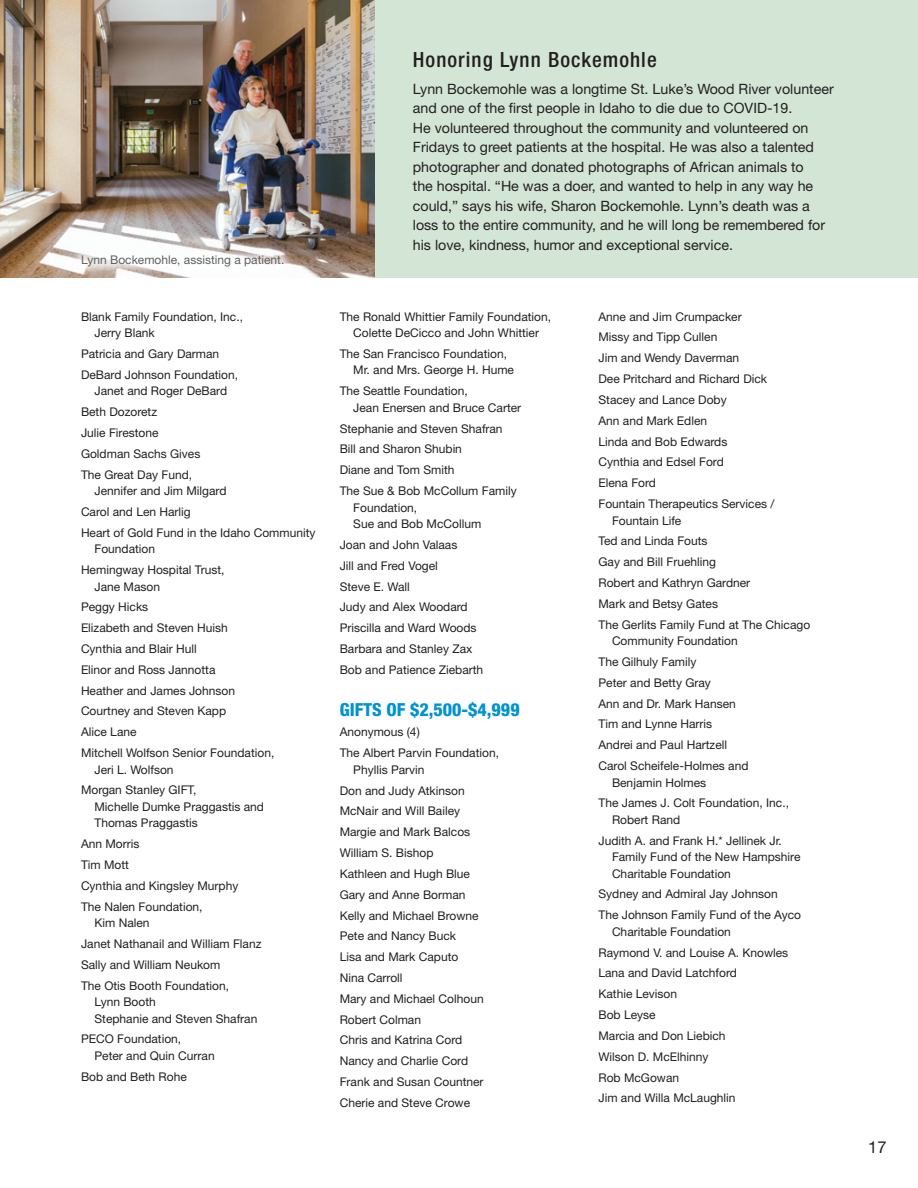
<style>
.page{position:relative;width:918px;height:1188px;background:#fff}
.page>*{position:absolute;margin:0;border:0;box-sizing:border-box;transform-origin:0 0}
.Pullout_Title{font:500 condensed 21px "Helvetica Neue LT Pro";letter-spacing:.05em;color:#231f20}
.Donor_List_Header{font:800 condensed 18px "Helvetica Neue LT Pro";color:#0093d0}
.t1{font:16.5px "Helvetica Neue LT Pro";color:#231f20}
.Pullout_Text{font:14.25px/19.5px "Helvetica Neue LT Pro";color:#231f20}
.Donor_List_Name{font:12px/16.5px "Helvetica Neue LT Pro";color:#231f20}
.t2{font:12px "Helvetica Neue LT Pro";color:#606060}
</style>
<div class="page">
<div style="left:370px;top:0;width:548px;height:278px;background:#d3e5d5"></div>
<img style="left:0;top:0;width:375px;height:278px">
<div style="left:73px;top:246px;width:220px;height:30px;background:#fff;opacity:.75"></div>
<p class="t2" style="left:81px;top:253px;width:205px">Lynn Bockemohle, assisting a patient.</p>
<p class="Donor_List_Name" style="left:94px;top:308px;width:150px;text-indent:-14px">Blank Family Foundation, Inc.,<br>Jerry Blank</p>
<p class="Donor_List_Name" style="left:81px;top:345px;width:140px">Patricia and Gary Darman</p>
<p class="Donor_List_Name" style="left:81px;top:366px;width:159px;text-align:center">DeBard Johnson Foundation,<br>Janet and Roger DeBard</p>
<p class="Donor_List_Name" style="left:81px;top:403px;width:78px">Beth Dozoretz</p>
<p class="Donor_List_Name" style="left:81px;top:424px;width:79px">Julie Firestone</p>
<p class="Donor_List_Name" style="left:81px;top:445px;width:121px">Goldman Sachs Gives</p>
<p class="Donor_List_Name" style="left:94px;top:466px;width:134px;text-indent:-14px">The Great Day Fund,<br>Jennifer and Jim Milgard</p>
<p class="Donor_List_Name" style="left:81px;top:503px;width:111px">Carol and Len Harlig</p>
<p class="Donor_List_Name" style="left:94px;top:524px;width:223px;text-indent:-14px">Heart of Gold Fund in the Idaho Community<br>Foundation</p>
<p class="Donor_List_Name" style="left:94px;top:561px;width:132px;text-indent:-14px">Hemingway Hospital Trust,<br>Jane Mason</p>
<p class="Donor_List_Name" style="left:81px;top:599px;width:69px">Peggy Hicks</p>
<p class="Donor_List_Name" style="left:81px;top:619px;width:148px">Elizabeth and Steven Huish</p>
<p class="Donor_List_Name" style="left:81px;top:640px;width:117px">Cynthia and Blair Hull</p>
<p class="Donor_List_Name" style="left:81px;top:661px;width:136px">Elinor and Ross Jannotta</p>
<p class="Donor_List_Name" style="left:81px;top:682px;width:156px">Heather and James Johnson</p>
<p class="Donor_List_Name" style="left:81px;top:703px;width:147px">Courtney and Steven Kapp</p>
<p class="Donor_List_Name" style="left:81px;top:723px;width:57px">Alice Lane</p>
<p class="Donor_List_Name" style="left:94px;top:744px;width:181px;text-indent:-14px">Mitchell Wolfson Senior Foundation,<br>Jeri L. Wolfson</p>
<p class="Donor_List_Name" style="left:94px;top:782px;width:171px;text-indent:-14px">Morgan Stanley GIFT,<br>Michelle Dumke Praggastis and<br>Thomas Praggastis</p>
<p class="Donor_List_Name" style="left:81px;top:835px;width:60px">Ann Morris</p>
<p class="Donor_List_Name" style="left:81px;top:856px;width:50px">Tim Mott</p>
<p class="Donor_List_Name" style="left:81px;top:877px;width:159px">Cynthia and Kingsley Murphy</p>
<p class="Donor_List_Name" style="left:94px;top:898px;width:110px;text-indent:-14px">The Nalen Foundation,<br>Kim Nalen</p>
<p class="Donor_List_Name" style="left:81px;top:935px;width:182px">Janet Nathanail and William Flanz</p>
<p class="Donor_List_Name" style="left:81px;top:956px;width:141px">Sally and William Neukom</p>
<p class="Donor_List_Name" style="left:94px;top:977px;width:164px;text-indent:-14px">The Otis Booth Foundation,<br>Lynn Booth<br>Stephanie and Steven Shafran</p>
<p class="Donor_List_Name" style="left:94px;top:1031px;width:122px;text-indent:-14px">PECO Foundation,<br>Peter and Quin Curran</p>
<p class="Donor_List_Name" style="left:81px;top:1068px;width:107px">Bob and Beth Rohe</p>
<p class="Pullout_Title" style="left:413px;top:47px;width:245px">Honoring Lynn Bockemohle</p>
<p class="Pullout_Text" style="left:413px;top:79px;width:422px">Lynn Bockemohle was a longtime St. Luke’s Wood River volunteer and one of the first people in Idaho to die due to COVID-19.<br>He volunteered throughout the community and volunteered on Fridays to greet patients at the hospital. He was also a talented photographer and donated photographs of African animals to<br>the hospital. “He was a doer, and wanted to help in any way he could,” says his wife, Sharon Bockemohle. Lynn’s death was a loss to the entire community, and he will long be remembered for his love, kindness, humor and exceptional service.</p>
<p class="Donor_List_Name" style="left:340px;top:308px;width:213px;text-align:center">The Ronald Whittier Family Foundation,<br>Colette DeCicco and John Whittier</p>
<p class="Donor_List_Name" style="left:353px;top:345px;width:162px;text-indent:-14px">The San Francisco Foundation,<br>Mr. and Mrs. George H. Hume</p>
<p class="Donor_List_Name" style="left:353px;top:382px;width:170px;text-indent:-14px">The Seattle Foundation,<br>Jean Enersen and Bruce Carter</p>
<p class="Donor_List_Name" style="left:340px;top:420px;width:164px">Stephanie and Steven Shafran</p>
<p class="Donor_List_Name" style="left:340px;top:441px;width:124px">Bill and Sharon Shubin</p>
<p class="Donor_List_Name" style="left:340px;top:461px;width:116px">Diane and Tom Smith</p>
<p class="Donor_List_Name" style="left:353px;top:482px;width:165px;text-indent:-14px">The Sue &amp; Bob McCollum Family<br>Foundation,<br>Sue and Bob McCollum</p>
<p class="Donor_List_Name" style="left:340px;top:536px;width:119px">Joan and John Valaas</p>
<p class="Donor_List_Name" style="left:340px;top:557px;width:100px">Jill and Fred Vogel</p>
<p class="Donor_List_Name" style="left:340px;top:578px;width:72px">Steve E. Wall</p>
<p class="Donor_List_Name" style="left:340px;top:599px;width:130px">Judy and Alex Woodard</p>
<p class="Donor_List_Name" style="left:340px;top:619px;width:138px">Priscilla and Ward Woods</p>
<p class="Donor_List_Name" style="left:340px;top:640px;width:134px">Barbara and Stanley Zax</p>
<p class="Donor_List_Name" style="left:340px;top:661px;width:145px">Bob and Patience Ziebarth</p>
<p class="Donor_List_Header" style="left:340px;top:698px;width:181px">GIFTS OF $2,500-$4,999</p>
<p class="Donor_List_Name" style="left:340px;top:724px;width:82px">Anonymous (4)</p>
<p class="Donor_List_Name" style="left:353px;top:744px;width:147px;text-indent:-14px">The Albert Parvin Foundation,<br>Phyllis Parvin</p>
<p class="Donor_List_Name" style="left:340px;top:782px;width:126px">Don and Judy Atkinson</p>
<p class="Donor_List_Name" style="left:340px;top:803px;width:122px">McNair and Will Bailey</p>
<p class="Donor_List_Name" style="left:340px;top:823px;width:132px">Margie and Mark Balcos</p>
<p class="Donor_List_Name" style="left:340px;top:844px;width:95px">William S. Bishop</p>
<p class="Donor_List_Name" style="left:340px;top:865px;width:132px">Kathleen and Hugh Blue</p>
<p class="Donor_List_Name" style="left:340px;top:886px;width:127px">Gary and Anne Borman</p>
<p class="Donor_List_Name" style="left:340px;top:907px;width:140px">Kelly and Michael Browne</p>
<p class="Donor_List_Name" style="left:340px;top:928px;width:118px">Pete and Nancy Buck</p>
<p class="Donor_List_Name" style="left:340px;top:948px;width:120px">Lisa and Mark Caputo</p>
<p class="Donor_List_Name" style="left:340px;top:969px;width:64px">Nina Carroll</p>
<p class="Donor_List_Name" style="left:340px;top:990px;width:146px">Mary and Michael Colhoun</p>
<p class="Donor_List_Name" style="left:340px;top:1011px;width:83px">Robert Colman</p>
<p class="Donor_List_Name" style="left:340px;top:1032px;width:124px">Chris and Katrina Cord</p>
<p class="Donor_List_Name" style="left:340px;top:1052px;width:130px">Nancy and Charlie Cord</p>
<p class="Donor_List_Name" style="left:340px;top:1073px;width:145px">Frank and Susan Countner</p>
<p class="Donor_List_Name" style="left:340px;top:1094px;width:132px">Cherie and Steve Crowe</p>
<p class="Donor_List_Name" style="left:598px;top:308px;width:145px">Anne and Jim Crumpacker</p>
<p class="Donor_List_Name" style="left:598px;top:329px;width:120px">Missy and Tipp Cullen</p>
<p class="Donor_List_Name" style="left:598px;top:349px;width:142px">Jim and Wendy Daverman</p>
<p class="Donor_List_Name" style="left:598px;top:370px;width:170px">Dee Pritchard and Richard Dick</p>
<p class="Donor_List_Name" style="left:598px;top:391px;width:130px">Stacey and Lance Doby</p>
<p class="Donor_List_Name" style="left:598px;top:412px;width:110px">Ann and Mark Edlen</p>
<p class="Donor_List_Name" style="left:598px;top:433px;width:130px">Linda and Bob Edwards</p>
<p class="Donor_List_Name" style="left:598px;top:454px;width:127px">Cynthia and Edsel Ford</p>
<p class="Donor_List_Name" style="left:598px;top:474px;width:59px">Elena Ford</p>
<p class="Donor_List_Name" style="left:612px;top:495px;width:164px;text-indent:-14px">Fountain Therapeutics Services /<br>Fountain Life</p>
<p class="Donor_List_Name" style="left:598px;top:533px;width:111px">Ted and Linda Fouts</p>
<p class="Donor_List_Name" style="left:598px;top:553px;width:119px">Gay and Bill Fruehling</p>
<p class="Donor_List_Name" style="left:598px;top:574px;width:153px">Robert and Kathryn Gardner</p>
<p class="Donor_List_Name" style="left:598px;top:595px;width:121px">Mark and Betsy Gates</p>
<p class="Donor_List_Name" style="left:612px;top:616px;width:200px;text-indent:-14px">The Gerlits Family Fund at The Chicago<br>Community Foundation</p>
<p class="Donor_List_Name" style="left:598px;top:653px;width:100px">The Gilhuly Family</p>
<p class="Donor_List_Name" style="left:598px;top:674px;width:114px">Peter and Betty Gray</p>
<p class="Donor_List_Name" style="left:598px;top:695px;width:139px">Ann and Dr. Mark Hansen</p>
<p class="Donor_List_Name" style="left:598px;top:716px;width:115px">Tim and Lynne Harris</p>
<p class="Donor_List_Name" style="left:598px;top:736px;width:130px">Andrei and Paul Hartzell</p>
<p class="Donor_List_Name" style="left:612px;top:757px;width:138px;text-indent:-14px">Carol Scheifele-Holmes and<br>Benjamin Holmes</p>
<p class="Donor_List_Name" style="left:612px;top:795px;width:179px;text-indent:-14px">The James J. Colt Foundation, Inc.,<br>Robert Rand</p>
<p class="Donor_List_Name" style="left:612px;top:832px;width:190px;text-indent:-14px">Judith A. and Frank H.* Jellinek Jr.<br>Family Fund of the New Hampshire<br>Charitable Foundation</p>
<p class="Donor_List_Name" style="left:598px;top:886px;width:181px">Sydney and Admiral Jay Johnson</p>
<p class="Donor_List_Name" style="left:612px;top:907px;width:191px;text-indent:-14px">The Johnson Family Fund of the Ayco<br>Charitable Foundation</p>
<p class="Donor_List_Name" style="left:598px;top:944px;width:191px">Raymond V. and Louise A. Knowles</p>
<p class="Donor_List_Name" style="left:598px;top:965px;width:140px">Lana and David Latchford</p>
<p class="Donor_List_Name" style="left:598px;top:985px;width:80px">Kathie Levison</p>
<p class="Donor_List_Name" style="left:598px;top:1006px;width:59px">Bob Leyse</p>
<p class="Donor_List_Name" style="left:598px;top:1027px;width:129px">Marcia and Don Liebich</p>
<p class="Donor_List_Name" style="left:598px;top:1048px;width:112px">Wilson D. McElhinny</p>
<p class="Donor_List_Name" style="left:598px;top:1069px;width:82px">Rob McGowan</p>
<p class="Donor_List_Name" style="left:598px;top:1090px;width:139px">Jim and Willa McLaughlin</p>
<h3 class="t1" style="left:868px;top:1137px;width:20px">17</h3>
</div>
